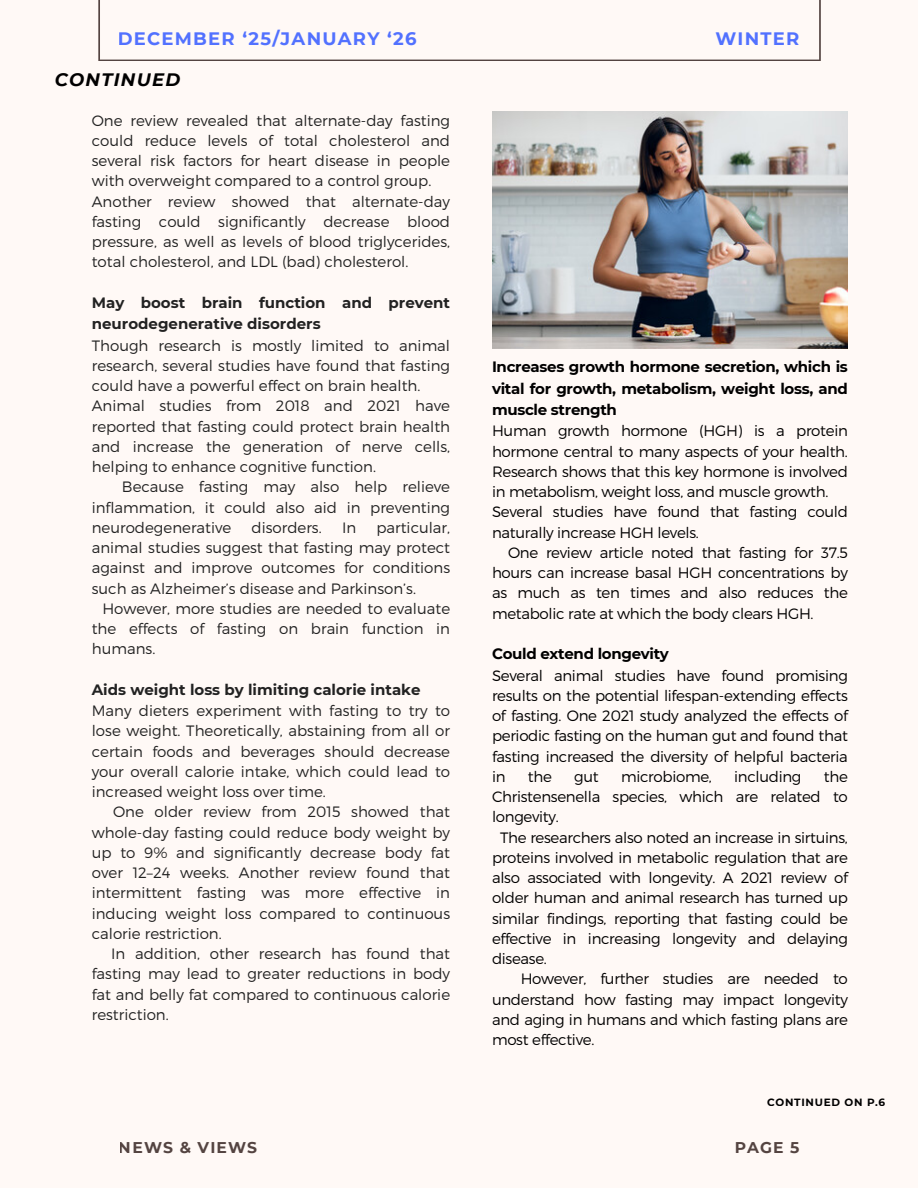
<style>
.page{position:relative;width:918px;height:1188px;background:#fff9f6}
.page>*{position:absolute;margin:0;border:0;box-sizing:border-box;transform-origin:0 0}
.t1{font:700 18px "Montserrat";letter-spacing:.07em;color:#5271ff}
.t2{font:italic 700 18px "Montserrat";letter-spacing:.07em;color:#000}
.t3{font:700 15.6px "Montserrat";letter-spacing:.07em;color:#544441}
.t4{font:300 15px/20.2px "Montserrat";color:#222;text-align:justify}
.t5{font:300 15px/20.2px "Montserrat";letter-spacing:-.02em;color:#000;text-align:justify}
.t6{font:700 15px/21.3px "Montserrat";letter-spacing:-.02em;color:#000;text-align:justify}
.t7{font:700 15px/21.3px "Montserrat";color:#222}
.t8{font:700 10.5px "Montserrat";letter-spacing:.07em;color:#000}
</style>
<div class="page">
<img style="left:492px;top:111px;width:356px;height:238px">
<p class="t1" style="left:118px;top:27px;width:300px">DECEMBER ‘25/JANUARY ‘26</p>
<p class="t1" style="left:715px;top:27px;width:86px">WINTER</p>
<p class="t2" style="left:55px;top:68px;width:127px">CONTINUED</p>
<p class="t4" style="left:92px;top:109px;width:360px;text-align:left">One review revealed that alternate-day fasting could reduce levels of total cholesterol and several risk factors for heart disease in people with overweight compared to a control group.<br>Another review showed that alternate-day fasting could significantly decrease blood pressure, as well as levels of blood triglycerides, total cholesterol, and LDL (bad) cholesterol.</p>
<p class="t7" style="left:92px;top:292px;width:360px">May boost brain function and prevent neurodegenerative disorders</p>
<p class="t4" style="left:92px;top:334px;width:360px;text-align:left">Though research is mostly limited to animal research, several studies have found that fasting could have a powerful effect on brain health.<br>Animal studies from 2018 and 2021 have reported that fasting could protect brain health and increase the generation of nerve cells, helping to enhance cognitive function.</p>
<p class="t4" style="left:92px;top:476px;width:360px;text-indent:30px">Because fasting may also help relieve inflammation, it could also aid in preventing neurodegenerative</p>
<p class="t4" style="left:92px;top:517px;width:360px;text-indent:285px">particular, animal studies suggest that fasting may protect against and improve outcomes for conditions such as Alzheimer’s disease and Parkinson’s.</p>
<p class="t4" style="left:92px;top:598px;width:360px;text-indent:11px">However, more studies are needed to evaluate the effects of fasting on brain function in humans.</p>
<p class="t7" style="left:92px;top:679px;width:330px">Aids weight loss by limiting calorie intake</p>
<p class="t4" style="left:92px;top:700px;width:360px">Many dieters experiment with fasting to try to lose weight. Theoretically, abstaining from all or certain foods and beverages should decrease your overall calorie intake, which could lead to increased weight loss over time.</p>
<p class="t4" style="left:92px;top:801px;width:360px;text-indent:21px">One older review from 2015 showed that whole-day fasting could reduce body weight by up to 9% and significantly decrease body fat over 12–24 weeks. Another review found that intermittent fasting was more effective in inducing weight loss compared to continuous calorie restriction.</p>
<p class="t4" style="left:92px;top:943px;width:360px;text-indent:19px">In addition, other research has found that fasting may lead to greater reductions in body fat and belly fat compared to continuous calorie restriction.</p>
<p class="t4" style="left:252px;top:517px;width:72px">disorders.</p>
<p class="t4" style="left:342px;top:517px;width:16px">In</p>
<p class="t6" style="left:492px;top:356px;width:357px">Increases growth hormone secretion, which is vital for growth, metabolism, weight loss, and muscle strength</p>
<p class="t5" style="left:492px;top:420px;width:357px;text-align:left">Human growth hormone (HGH) is a protein hormone central to many aspects of your health.<br>Research shows that this key hormone is involved in metabolism, weight loss, and muscle growth.<br>Several studies have found that fasting could naturally increase HGH levels.</p>
<p class="t5" style="left:492px;top:542px;width:357px;text-indent:16px">One review article noted that fasting for 37.5 hours can increase basal HGH concentrations by as much as ten times and also reduces the metabolic rate at which the body clears HGH.</p>
<p class="t6" style="left:492px;top:643px;width:178px">Could extend longevity</p>
<p class="t5" style="left:492px;top:664px;width:357px">Several animal studies have found promising results on the potential lifespan-extending effects of fasting. One 2021 study analyzed the effects of periodic fasting on the human gut and found that fasting increased the diversity of helpful bacteria in</p>
<p class="t5" style="left:528px;top:766px;width:25px">the</p>
<p class="t5" style="left:574px;top:766px;width:26px">gut</p>
<p class="t5" style="left:621px;top:766px;width:92px">microbiome,</p>
<p class="t5" style="left:734px;top:766px;width:69px">including</p>
<p class="t5" style="left:824px;top:766px;width:25px">the</p>
<p class="t5" style="left:492px;top:786px;width:357px">Christensenella species, which are related to</p>
<p class="t5" style="left:492px;top:806px;width:68px">longevity.</p>
<p class="t5" style="left:500px;top:826px;width:349px">The researchers also noted an increase in sirtuins,</p>
<p class="t5" style="left:492px;top:847px;width:357px">proteins involved in metabolic regulation that are</p>
<p class="t5" style="left:492px;top:867px;width:357px">also associated with longevity. A 2021 review of</p>
<p class="t5" style="left:492px;top:887px;width:357px">older human and animal research has turned up</p>
<p class="t5" style="left:492px;top:907px;width:357px">similar findings, reporting that fasting could be</p>
<p class="t5" style="left:492px;top:928px;width:357px">effective in increasing longevity and delaying</p>
<p class="t5" style="left:492px;top:948px;width:56px">disease.</p>
<p class="t5" style="left:521px;top:968px;width:329px">However, further studies are needed to</p>
<p class="t5" style="left:492px;top:988px;width:357px">understand how fasting may impact longevity</p>
<p class="t5" style="left:492px;top:1009px;width:357px">and aging in humans and which fasting plans are</p>
<p class="t5" style="left:492px;top:1029px;width:104px">most effective.</p>
<p class="t8" style="left:767px;top:1095px;width:119px">CONTINUED ON P.6</p>
<p class="t3" style="left:119px;top:1138px;width:140px">NEWS &amp; VIEWS</p>
<p class="t3" style="left:735px;top:1138px;width:66px">PAGE 5</p>
</div>
